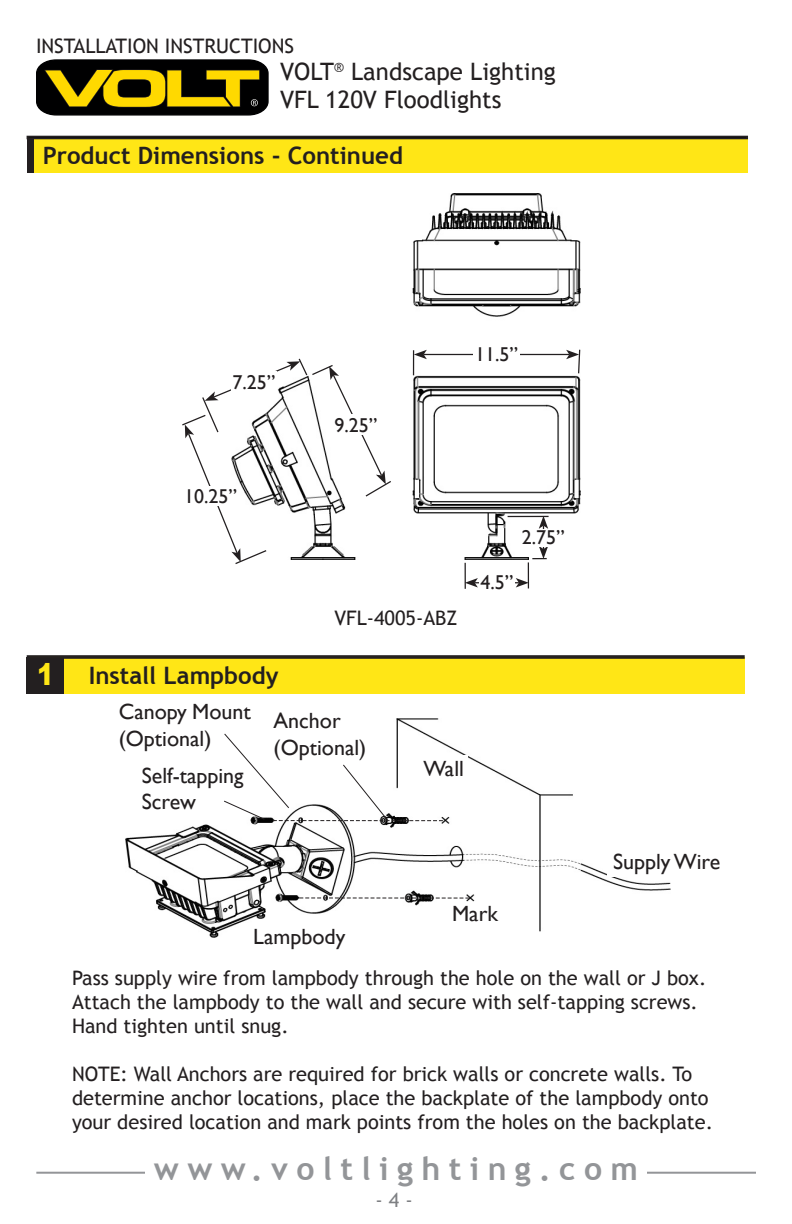
<style>
.page{position:relative;width:792px;height:1224px;background:#fff}
.page>*{position:absolute;margin:0;border:0;box-sizing:border-box;transform-origin:0 0}
.t1{font:700 32px "Trebuchet MS";letter-spacing:.26em;color:#939598}
.spec_numbers{font:900 30px "Arial";color:#ffe616;scale:.84 1}
.Heading_Text{font:700 24px "Trebuchet MS";color:#231f20}
.t2{font:24px "Trebuchet MS";color:#231f20}
.t3{font:22px/26.4px "Gill Sans";color:#231f20}
.t4{font:20px/24px "Trebuchet MS";color:#231f20}
.t5{font:20px "Gill Sans";color:#231f20}
.t6{font:20px "Trebuchet MS";color:#7e8083}
</style>
<div class="page">
<hr style="left:36px;top:1172px;width:720px;height:2px;background:#939598">
<div style="left:145px;top:1156px;width:502px;height:35px;background:#fff"></div>
<svg style="left:36px;top:59px;width:233px;height:57px;background:#5b4f0a"></svg>
<img style="left:126px;top:719px;width:545px;height:219px">
<div style="left:34px;top:657px;width:711px;height:37px;background:#ffe616"></div>
<div style="left:27px;top:657px;width:37px;height:37px;background:#231f20"></div>
<div style="left:27px;top:655px;width:718px;height:4px;border:2px solid #231f20"></div>
<div style="left:423px;top:756px;width:45px;height:25px;background:#fff"></div>
<div style="left:240px;top:924px;width:119px;height:25px;background:#fff"></div>
<svg style="left:299px;top:897px;width:170px;height:2px"></svg>
<div style="left:448px;top:902px;width:54px;height:22px;background:#fff"></div>
<div style="left:28px;top:136px;width:720px;height:37px;background:#ffe616"></div>
<img style="left:412px;top:194px;width:168px;height:366px">
<div style="left:27px;top:136px;width:6px;height:37px;background:#231f20"></div>
<hr style="left:424px;top:354px;width:145px;height:1px;background:#231f20">
<div style="left:520px;top:529px;width:46px;height:17px;background:#fff"></div>
<svg style="left:413px;top:350px;width:14px;height:25px"></svg>
<div style="left:473px;top:345px;width:47px;height:19px;background:#fff"></div>
<div style="left:27px;top:136px;width:721px;height:3px;border:2px solid #231f20"></div>
<svg style="left:566px;top:348px;width:15px;height:27px"></svg>
<hr style="left:508px;top:516px;width:41px;height:1px;background:#231f20">
<hr style="left:475px;top:582px;width:44px;height:1px;background:#231f20">
<svg style="left:516px;top:517px;width:32px;height:71px"></svg>
<svg style="left:465px;top:563px;width:13px;height:26px"></svg>
<div style="left:479px;top:575px;width:36px;height:15px;background:#fff"></div>
<svg style="left:182px;top:358px;width:209px;height:206px"></svg>
<div style="left:184px;top:487px;width:53px;height:19px;background:#fff"></div>
<div style="left:142px;top:767px;width:119px;height:43px;background:#fff"></div>
<div style="left:274px;top:712px;width:103px;height:44px;background:#fff"></div>
<div style="left:608px;top:847px;width:118px;height:30px;background:#fff"></div>
<div style="left:119px;top:704px;width:132px;height:43px;background:#fff"></div>
<svg style="left:220px;top:733px;width:223px;height:88px"></svg>
<p class="t4" style="left:36px;top:34px;width:260px">INSTALLATION INSTRUCTIONS</p>
<p class="t2" style="left:280px;top:57px;width:277px">VOLT<sup>®</sup> Landscape Lighting</p>
<p class="t2" style="left:280px;top:86px;width:223px">VFL 120V Floodlights</p>
<p class="Heading_Text" style="left:43px;top:140px;width:362px">Product Dimensions - Continued</p>
<p class="t5" style="left:232px;top:371px;width:44px">7.25”</p>
<p class="t5" style="left:334px;top:413px;width:44px">9.25”</p>
<p class="t5" style="left:475px;top:343px;width:44px">11.5”</p>
<p class="t5" style="left:184px;top:485px;width:54px">10.25”</p>
<p class="spec_numbers" style="left:37px;top:653px;width:22px">1</p>
<p class="Heading_Text" style="left:89px;top:661px;width:191px">Install Lampbody</p>
<p class="t4" style="left:334px;top:606px;width:125px">VFL-4005-ABZ</p>
<p class="t3" style="left:119px;top:699px;width:134px">Canopy Mount</p>
<p class="t3" style="left:119px;top:726px;width:94px">(Optional)</p>
<p class="t3" style="left:142px;top:763px;width:103px">Self-tapping<br>Screw</p>
<p class="t3" style="left:274px;top:708px;width:69px">Anchor</p>
<p class="t3" style="left:274px;top:735px;width:94px">(Optional)</p>
<p class="t3" style="left:423px;top:756px;width:42px">Wall</p>
<p class="t5" style="left:522px;top:526px;width:44px">2.75”</p>
<p class="t5" style="left:480px;top:571px;width:34px">4.5”</p>
<p class="t3" style="left:253px;top:924px;width:94px">Lampbody</p>
<p class="t3" style="left:452px;top:900px;width:47px">Mark</p>
<p class="t3" style="left:613px;top:849px;width:109px">Supply Wire</p>
<p class="t4" style="left:72px;top:966px;width:636px">Pass supply wire from lampbody through the hole on the wall or J box.<br>Attach the lampbody to the wall and secure with self-tapping screws.<br>Hand tighten until snug.</p>
<p class="t4" style="left:72px;top:1062px;width:643px">NOTE: Wall Anchors are required for brick walls or concrete walls. To determine anchor locations, place the backplate of the lampbody onto your desired location and mark points from the holes on the backplate.</p>
<h1 class="t1" style="left:154px;top:1149px;width:485px">www.voltlighting.com</h1>
<p class="t6" style="left:376px;top:1188px;width:39px">- 4 -</p>
</div>
